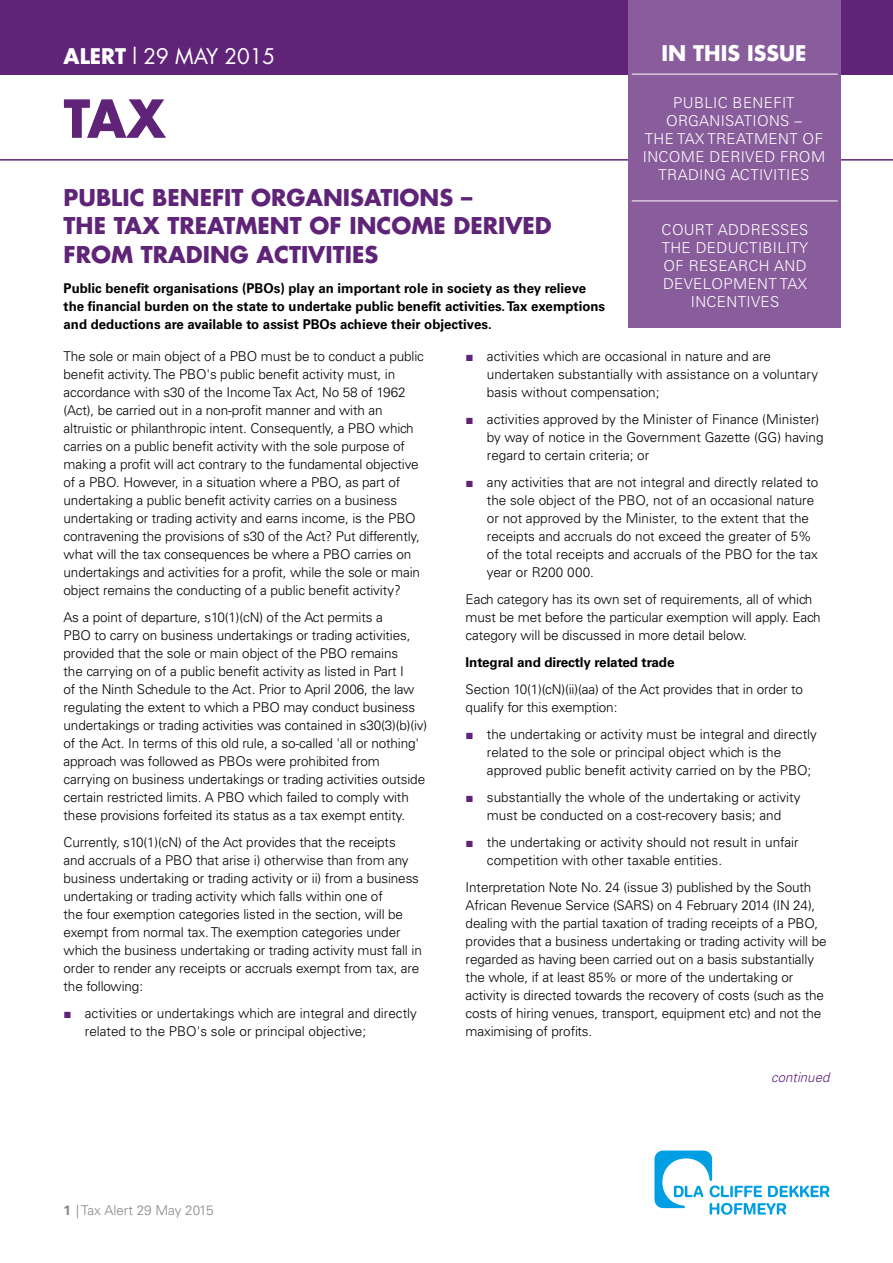
<style>
.page{position:relative;width:893px;height:1263px;background:#fff}
.page>*{position:absolute;margin:0;border:0;box-sizing:border-box;transform-origin:0 0}
.t1{font:700 51px "Futura Std";color:#5f2478}
.t2{font:700 22.5px/28.5px "Futura Std";color:#5f2478}
.t3{font:21px "Futura Std";color:#fff}
.t4{font:700 21px "Futura Std";color:#fff}
.t5{font:300 15px/18px "Univers LT Std";letter-spacing:.025em;color:#fff;text-align:center}
.t6{font:300 13.5px/18px "Univers LT Std";letter-spacing:-.01em;color:#000}
.t7{font:700 13.5px/18px "Univers LT Std";color:#000}
.t8{font:300 13.5px "Univers LT Std";color:#878787}
.t9{font:italic 300 13.5px "Univers LT Std";color:#5f2478}
.s1{font-weight:700}
.s2{font-family:"Times New Roman";font-weight:400;color:#5f2478}
</style>
<div class="page">
<div style="left:0;top:0;width:892px;height:74px;background:#5f2478"></div>
<svg style="left:654px;top:1151px;width:175px;height:64px"></svg>
<hr style="left:0;top:159px;width:892px;height:2px;background:#5f2478">
<div style="left:628px;top:0;width:213px;height:328px;background:#895c9b"></div>
<hr style="left:631px;top:74px;width:206px;height:1px;background:#fff">
<hr style="left:631px;top:201px;width:206px;height:1px;background:#fff">
<h3 class="t3" style="left:64px;top:46px;width:213px"><span class="s1">ALERT</span> l 29 MAY 2015</h3>
<h1 class="t1" style="left:64px;top:95px;width:104px">TAX</h1>
<h2 class="t2" style="left:64px;top:185px;width:490px">PUBLIC BENEFIT ORGANISATIONS –<br>THE TAX TREATMENT OF INCOME DERIVED<br>FROM TRADING ACTIVITIES</h2>
<p class="t7" style="left:64px;top:280px;width:543px">Public benefit organisations (PBOs) play an important role in society as they relieve the financial burden on the state to undertake public benefit activities. Tax exemptions and deductions are available to assist PBOs achieve their objectives.</p>
<h3 class="t4" style="left:661px;top:44px;width:147px">IN THIS ISSUE</h3>
<p class="t5" style="left:642px;top:94px;width:184px">PUBLIC BENEFIT<br>ORGANISATIONS –<br>THE TAX TREATMENT OF<br>INCOME DERIVED FROM<br>TRADING ACTIVITIES</p>
<p class="t5" style="left:661px;top:221px;width:148px">COURT ADDRESSES<br>THE DEDUCTIBILITY<br>OF RESEARCH AND<br>DEVELOPMENT TAX<br>INCENTIVES</p>
<p class="t6" style="left:64px;top:348px;width:362px">The sole or main object of a PBO must be to conduct a public benefit activity. The PBO's public benefit activity must, in accordance with s30 of the Income Tax Act, No 58 of 1962 (Act), be carried out in a non-profit manner and with an altruistic or philanthropic intent. Consequently, a PBO which carries on a public benefit activity with the sole purpose of making a profit will act contrary to the fundamental objective of a PBO. However, in a situation where a PBO, as part of undertaking a public benefit activity carries on a business undertaking or trading activity and earns income, is the PBO contravening the provisions of s30 of the Act? Put differently, what will the tax consequences be where a PBO carries on undertakings and activities for a profit, while the sole or main object remains the conducting of a public benefit activity?</p>
<p class="t6" style="left:64px;top:609px;width:365px">As a point of departure, s10(1)(cN) of the Act permits a<br>PBO to carry on business undertakings or trading activities, provided that the sole or main object of the PBO remains<br>the carrying on of a public benefit activity as listed in Part I<br>of the Ninth Schedule to the Act. Prior to April 2006, the law regulating the extent to which a PBO may conduct business undertakings or trading activities was contained in s30(3)(b)(iv) of the Act. In terms of this old rule, a so-called 'all or nothing' approach was followed as PBOs were prohibited from carrying on business undertakings or trading activities outside certain restricted limits. A PBO which failed to comply with these provisions forfeited its status as a tax exempt entity.</p>
<p class="t6" style="left:64px;top:834px;width:360px">Currently, s10(1)(cN) of the Act provides that the receipts<br>and accruals of a PBO that arise i) otherwise than from any business undertaking or trading activity or ii) from a business undertaking or trading activity which falls within one of<br>the four exemption categories listed in the section, will be exempt from normal tax. The exemption categories under which the business undertaking or trading activity must fall in order to render any receipts or accruals exempt from tax, are the following:</p>
<p class="t6" style="left:85px;top:1005px;width:333px;text-indent:-21px"><span class="s2">■</span> activities or undertakings which are integral and directly related to the PBO's sole or principal objective;</p>
<p class="t6" style="left:487px;top:348px;width:333px;text-indent:-21px"><span class="s2">■</span> activities which are occasional in nature and are undertaken substantially with assistance on a voluntary basis without compensation;</p>
<p class="t6" style="left:487px;top:411px;width:338px;text-indent:-21px"><span class="s2">■</span> activities approved by the Minister of Finance (Minister) by way of notice in the Government Gazette (GG) having regard to certain criteria; or</p>
<p class="t6" style="left:487px;top:474px;width:333px;text-indent:-21px"><span class="s2">■</span> any activities that are not integral and directly related to the sole object of the PBO, not of an occasional nature or not approved by the Minister, to the extent that the receipts and accruals do not exceed the greater of 5% of the total receipts and accruals of the PBO for the tax year or R200 000.</p>
<p class="t6" style="left:465px;top:591px;width:356px">Each category has its own set of requirements, all of which must be met before the particular exemption will apply. Each category will be discussed in more detail below.</p>
<p class="t7" style="left:465px;top:654px;width:210px">Integral and directly related trade</p>
<p class="t6" style="left:465px;top:681px;width:339px">Section 10(1)(cN)(ii)(aa) of the Act provides that in order to qualify for this exemption:</p>
<p class="t6" style="left:487px;top:726px;width:331px;text-indent:-21px"><span class="s2">■</span> the undertaking or activity must be integral and directly related to the sole or principal object which is the approved public benefit activity carried on by the PBO;</p>
<p class="t6" style="left:465px;top:789px;width:336px;text-align:center"><span class="s2">■</span> substantially the whole of the undertaking or activity must be conducted on a cost-recovery basis; and</p>
<p class="t6" style="left:487px;top:834px;width:313px;text-indent:-21px"><span class="s2">■</span> the undertaking or activity should not result in unfair competition with other taxable entities.</p>
<p class="t6" style="left:465px;top:879px;width:362px">Interpretation Note No. 24 (issue 3) published by the South African Revenue Service (SARS) on 4 February 2014 (IN 24), dealing with the partial taxation of trading receipts of a PBO, provides that a business undertaking or trading activity will be regarded as having been carried out on a basis substantially the whole, if at least 85% or more of the undertaking or activity is directed towards the recovery of costs (such as the costs of hiring venues, transport, equipment etc) and not the maximising of profits.</p>
<p class="t9" style="left:771px;top:1071px;width:60px">continued</p>
<p class="t8" style="left:64px;top:1204px;width:151px"><span class="s1">1</span> | Tax Alert 29 May 2015</p>
</div>
